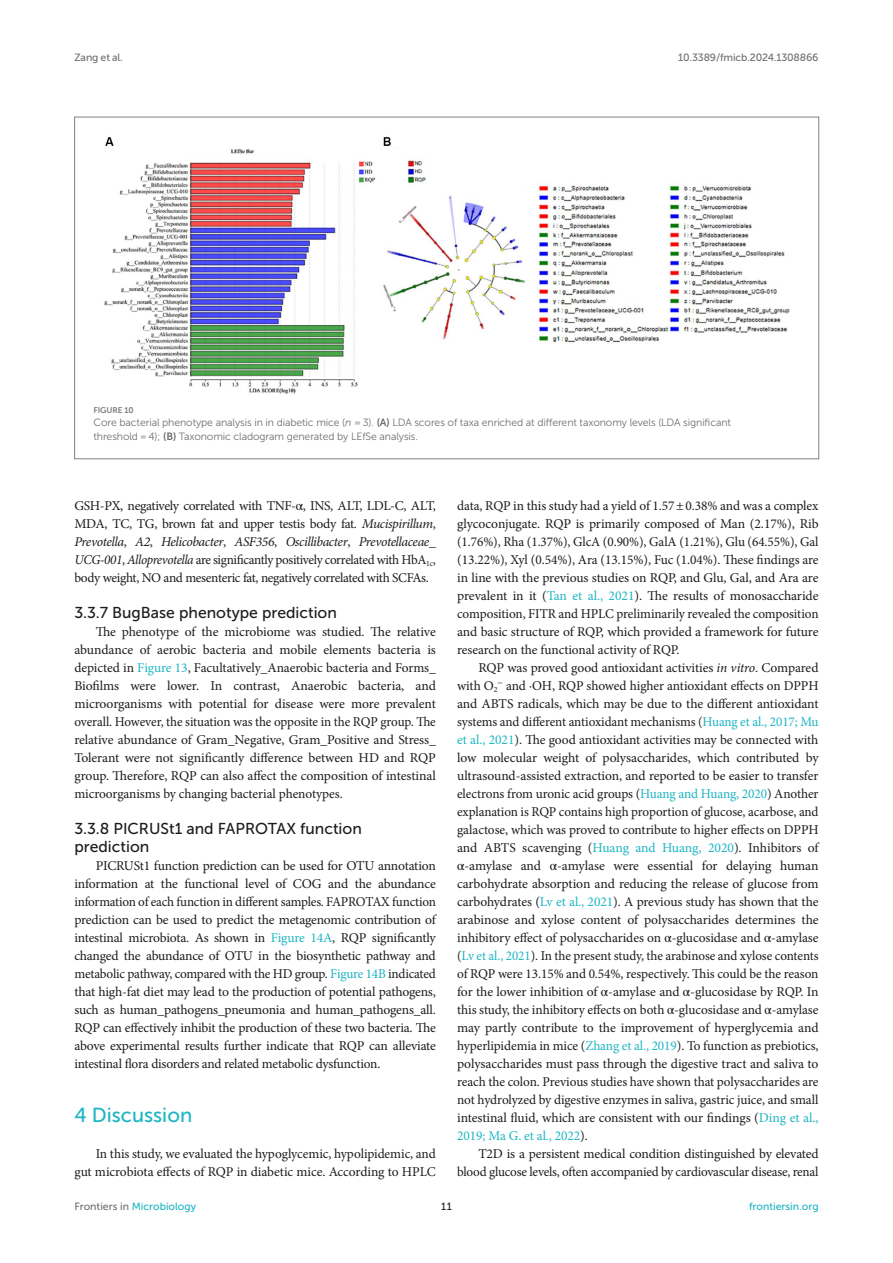
<style>
.page{position:relative;width:893px;height:1263px;background:#fff}
.page>*{position:absolute;margin:0;border:0;box-sizing:border-box;transform-origin:0 0}
.HEAD_1{font:20.25px "Museo Sans 500";color:#1db5c3}
.HEAD_3{font:15.75px/18px "Museo Sans 500";color:#1b1c1b}
.TEXT{font:13.5px/18px "Minion Pro";letter-spacing:-.015em;color:#1b1c1b;text-align:justify}
.TEXT_FLUSH{font:13.5px/18px "Minion Pro";letter-spacing:-.01em;color:#1b1c1b;text-align:justify}
.FIG_LEG{font:10.5px/13.5px "Museo Sans 300";letter-spacing:-.01em;color:#706f70}
.t1{font:10.5px "Museo Sans 500";color:#1db5c3}
.t2{font:10.5px "Museo Sans 500";letter-spacing:-.015em;color:#706f70}
.t3{font:10.5px "Museo Sans 500";color:#1b1c1b}
.FIG_HD{font:8.25px "Museo Sans 700";letter-spacing:-.01em;color:#7e7f7f}
.s1{font-style:italic}
.s2{font-family:"Museo Sans 700"}
.s3{font-family:"STIX General"}
.s4{color:#1db5c3}
.s5{color:#706f70}
</style>
<div class="page">
<img style="left:104px;top:137px;width:686px;height:257px">
<p class="t2" style="left:74px;top:51px;width:50px">Zang et al.</p>
<p class="t2" style="left:678px;top:51px;width:142px">10.3389/fmicb.2024.1308866</p>
<p class="FIG_HD" style="left:94px;top:405px;width:42px">FIGURE 10</p>
<p class="FIG_LEG" style="left:94px;top:416px;width:639px">Core bacterial phenotype analysis in in diabetic mice (<span class="s1">n</span> = 3). <span class="s2">(A)</span> LDA scores of taxa enriched at different taxonomy levels (LDA significant threshold = 4); <span class="s2">(B)</span> Taxonomic cladogram generated by LEfSe analysis.</p>
<p class="TEXT" style="left:74px;top:497px;width:363px">GSH-PX, negatively correlated with TNF-<span class="s3">α</span>, INS, ALT, LDL-C, ALT, MDA, TC, TG, brown fat and upper testis body fat. <span class="s1">Mucispirillum</span>, <span class="s1">Prevotella</span>, <span class="s1">A2</span>, <span class="s1">Helicobacter</span>, <span class="s1">ASF356</span>, <span class="s1">Oscillibacter</span>, <span class="s1">Prevotellaceae_ UCG-001</span>, <span class="s1">Alloprevotella</span> are significantly positively correlated with HbA<sub>1c</sub>, body weight, NO and mesenteric fat, negatively correlated with SCFAs.</p>
<p class="HEAD_3" style="left:74px;top:604px;width:264px">3.3.7 BugBase phenotype prediction</p>
<p class="TEXT_FLUSH" style="left:74px;top:623px;width:363px;text-indent:21px">The phenotype of the microbiome was studied. The relative abundance of aerobic bacteria and mobile elements bacteria is depicted in <span class="s4">Figure 13</span>, Facultatively_Anaerobic bacteria and Forms_ Biofilms were lower. In contrast, Anaerobic bacteria, and microorganisms with potential for disease were more prevalent overall. However, the situation was the opposite in the RQP group. The relative abundance of Gram_Negative, Gram_Positive and Stress_ Tolerant were not significantly difference between HD and RQP group. Therefore, RQP can also affect the composition of intestinal microorganisms by changing bacterial phenotypes.</p>
<p class="HEAD_3" style="left:74px;top:820px;width:289px">3.3.8 PICRUSt1 and FAPROTAX function prediction</p>
<p class="TEXT_FLUSH" style="left:74px;top:857px;width:363px;text-indent:21px">PICRUSt1 function prediction can be used for OTU annotation information at the functional level of COG and the abundance information of each function in different samples. FAPROTAX function prediction can be used to predict the metagenomic contribution of intestinal microbiota. As shown in <span class="s4">Figure 14A</span>, RQP significantly changed the abundance of OTU in the biosynthetic pathway and metabolic pathway, compared with the HD group. <span class="s4">Figure 14B</span> indicated that high-fat diet may lead to the production of potential pathogens, such as human_pathogens_pneumonia and human_pathogens_all.<br>RQP can effectively inhibit the production of these two bacteria. The above experimental results further indicate that RQP can alleviate intestinal flora disorders and related metabolic dysfunction.</p>
<p class="HEAD_1" style="left:74px;top:1104px;width:119px">4 Discussion</p>
<p class="TEXT_FLUSH" style="left:74px;top:1145px;width:363px;text-align:right">In this study, we evaluated the hypoglycemic, hypolipidemic, and<br>gut microbiota effects of RQP in diabetic mice. According to HPLC</p>
<p class="TEXT_FLUSH" style="left:457px;top:497px;width:363px">data, RQP in this study had a yield of 1.57±0.38% and was a complex glycoconjugate. RQP is primarily composed of Man (2.17%), Rib (1.76%), Rha (1.37%), GlcA (0.90%), GalA (1.21%), Glu (64.55%), Gal (13.22%), Xyl (0.54%), Ara (13.15%), Fuc (1.04%). These findings are in line with the previous studies on RQP, and Glu, Gal, and Ara are prevalent in it (<span class="s4">Tan et al., 2021</span>). The results of monosaccharide composition, FITR and HPLC preliminarily revealed the composition and basic structure of RQP, which provided a framework for future research on the functional activity of RQP.</p>
<p class="TEXT" style="left:457px;top:659px;width:363px;text-indent:21px">RQP was proved good antioxidant activities <span class="s1">in vitro</span>. Compared with O<sub>2</sub><sup>−</sup> and ·OH, RQP showed higher antioxidant effects on DPPH and ABTS radicals, which may be due to the different antioxidant systems and different antioxidant mechanisms (<span class="s4">Huang et al., 2017; Mu et al., 2021</span>). The good antioxidant activities may be connected with low molecular weight of polysaccharides, which contributed by ultrasound-assisted extraction, and reported to be easier to transfer electrons from uronic acid groups (<span class="s4">Huang and Huang, 2020</span>) Another explanation is RQP contains high proportion of glucose, acarbose, and galactose, which was proved to contribute to higher effects on DPPH and ABTS scavenging (<span class="s4">Huang and Huang, 2020</span>). Inhibitors of <span class="s3">α</span>-amylase and <span class="s3">α</span>-amylase were essential for delaying human carbohydrate absorption and reducing the release of glucose from carbohydrates (<span class="s4">Lv et al., 2021</span>). A previous study has shown that the arabinose and xylose content of polysaccharides determines the inhibitory effect of polysaccharides on <span class="s3">α</span>-glucosidase and <span class="s3">α</span>-amylase (<span class="s4">Lv et al., 2021</span>). In the present study, the arabinose and xylose contents of RQP were 13.15% and 0.54%, respectively. This could be the reason for the lower inhibition of <span class="s3">α</span>-amylase and <span class="s3">α</span>-glucosidase by RQP. In this study, the inhibitory effects on both <span class="s3">α</span>-glucosidase and <span class="s3">α</span>-amylase may partly contribute to the improvement of hyperglycemia and hyperlipidemia in mice (<span class="s4">Zhang et al., 2019</span>). To function as prebiotics, polysaccharides must pass through the digestive tract and saliva to reach the colon. Previous studies have shown that polysaccharides are not hydrolyzed by digestive enzymes in saliva, gastric juice, and small intestinal fluid, which are consistent with our findings (<span class="s4">Ding et al., 2019; Ma G. et al., 2022</span>).</p>
<p class="TEXT" style="left:457px;top:1145px;width:363px;text-align:right">T2D is a persistent medical condition distinguished by elevated blood glucose levels, often accompanied by cardiovascular disease, renal</p>
<p class="t1" style="left:74px;top:1200px;width:123px"><span class="s5">Frontiers in</span> Microbiology</p>
<p class="t3" style="left:441px;top:1200px;width:12px">11</p>
<p class="t1" style="left:749px;top:1200px;width:71px">frontiersin.org</p>
</div>
